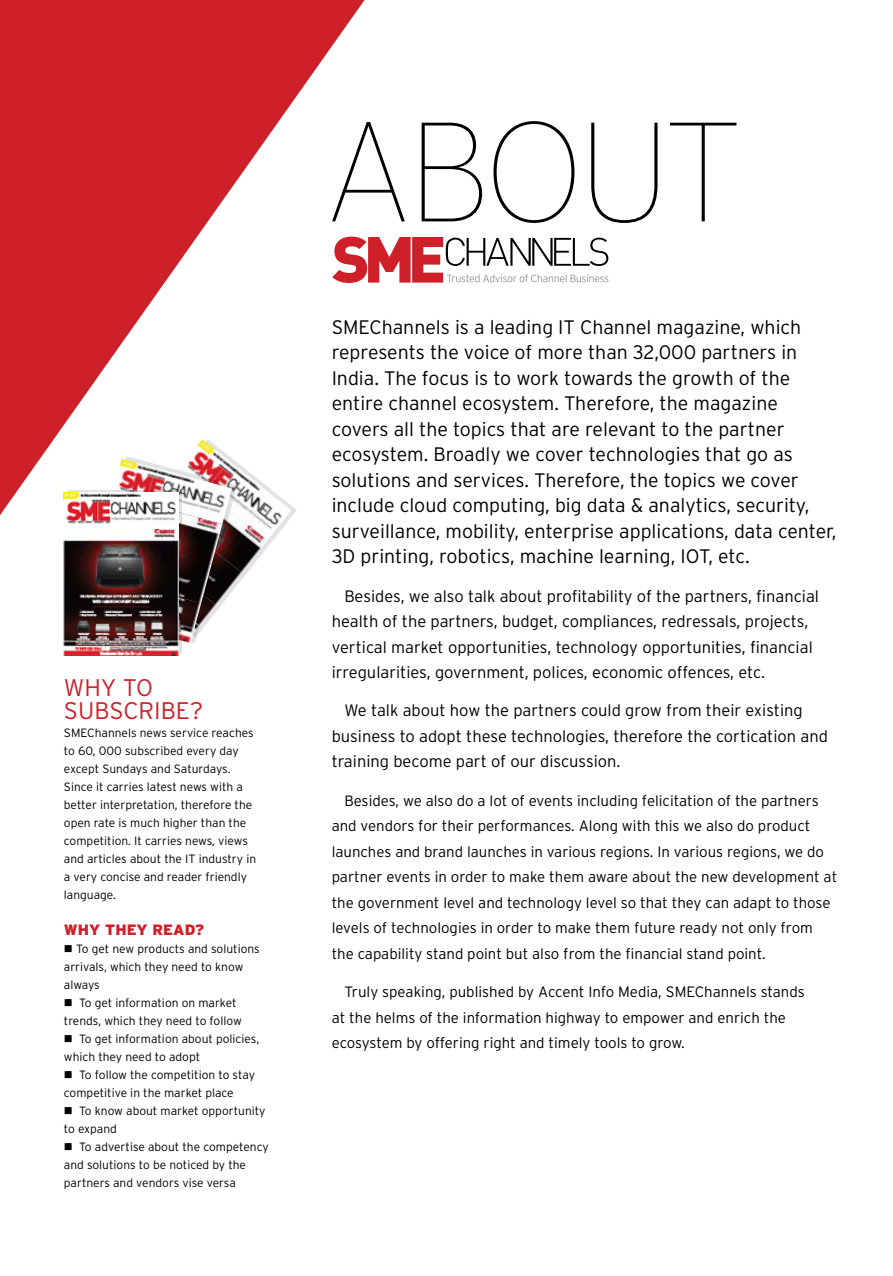
<style>
.page{position:relative;width:893px;height:1276px;background:#fff}
.page>*{position:absolute;margin:0;border:0;box-sizing:border-box;transform-origin:0 0}
.t1{font:100 141px "Interstate";letter-spacing:-.05em;color:#000}
.t2{font:300 24px/22.5px "Interstate";color:#ce2029}
.t3{font:300 19.5px/25.5px "Interstate";color:#000}
.t4{font:300 16.5px/25.5px "Interstate";color:#000}
.t5{font:300 15px/25.5px "Interstate";color:#000}
.t6{font:900 15px "Interstate";color:#ce2029}
.t7{font:300 12px/18px "Interstate";color:#000}
</style>
<div class="page">
<svg style="left:0;top:0;width:365px;height:515px;fill:#ce2029"></svg>
<svg style="left:85px;top:439px;width:212px;height:191px"></svg>
<img style="left:112px;top:459px;width:120px;height:65px">
<img style="left:182px;top:494px;width:40px;height:69px">
<img style="left:182px;top:534px;width:30px;height:69px">
<img style="left:182px;top:574px;width:19px;height:69px">
<img style="left:182px;top:613px;width:9px;height:30px">
<svg style="left:68px;top:489px;width:114px;height:163px"></svg>
<img style="left:64px;top:492px;width:114px;height:163px">
<svg style="left:332px;top:237px;width:276px;height:46px"></svg>
<h2 class="t2" style="left:64px;top:676px;width:74px">Why to subsc</h2>
<h2 class="t2" style="left:139px;top:699px;width:66px">ribe?</h2>
<p class="t7" style="left:64px;top:723px;width:194px">SMEChannels news service reaches to 60, 000 subscribed every day except Sundays and Saturdays.<br>Since it carries latest news with a better interpretation, therefore the open rate is much higher than the competition. It carries news, views and articles about the IT industry in a very concise and reader friendly language.</p>
<p class="t6" style="left:64px;top:921px;width:142px">WHY THEY READ?</p>
<p class="t7" style="left:64px;top:939px;width:197px">■ To get new products and solutions arrivals, which they need to know always</p>
<p class="t7" style="left:64px;top:993px;width:179px">■ To get information on market trends, which they need to follow</p>
<p class="t7" style="left:64px;top:1029px;width:197px">■ To get information about policies, which they need to adopt</p>
<p class="t7" style="left:64px;top:1065px;width:193px">■ To follow the competition to stay competitive in the market place</p>
<p class="t7" style="left:64px;top:1101px;width:203px">■ To know about market opportunity to expand</p>
<p class="t7" style="left:64px;top:1137px;width:206px">■ To advertise about the competency and solutions to be noticed by the partners and vendors vise versa</p>
<h1 class="t1" style="left:322px;top:97px;width:422px">About</h1>
<p class="t3" style="left:332px;top:314px;width:506px">SMEChannels is a leading IT Channel magazine, which represents the voice of more than 32,000 partners in India. The focus is to work towards the growth of the entire channel ecosystem. Therefore, the magazine covers all the topics that are relevant to the partner ecosystem. Broadly we cover technologies that go as solutions and services. Therefore, the topics we cover include cloud computing, big data &amp; analytics, security, surveillance, mobility, enterprise applications, data center, 3D printing, robotics, machine learning, IOT, etc.</p>
<p class="t4" style="left:332px;top:583px;width:489px;text-indent:13px">Besides, we also talk about profitability of the partners, financial health of the partners, budget, compliances, redressals, projects, vertical market opportunities, technology opportunities, financial irregularities, government, polices, economic offences, etc.</p>
<h3 class="t4" style="left:332px;top:698px;width:498px;text-indent:13px">We talk about how the partners could grow from their existing business to adopt these technologies, therefore the cortication and training become part of our discussion.</h3>
<p class="t5" style="left:332px;top:787px;width:507px;text-indent:13px">Besides, we also do a lot of events including felicitation of the partners and vendors for their performances. Along with this we also do product launches and brand launches in various regions. In various regions, we do partner events in order to make them aware about the new development at the government level and technology level so that they can adapt to those levels of technologies in order to make them future ready not only from the capability stand point but also from the financial stand point.</p>
<p class="t5" style="left:332px;top:979px;width:475px;text-indent:13px">Truly speaking, published by Accent Info Media, SMEChannels stands at the helms of the information highway to empower and enrich the ecosystem by offering right and timely tools to grow.</p>
</div>
